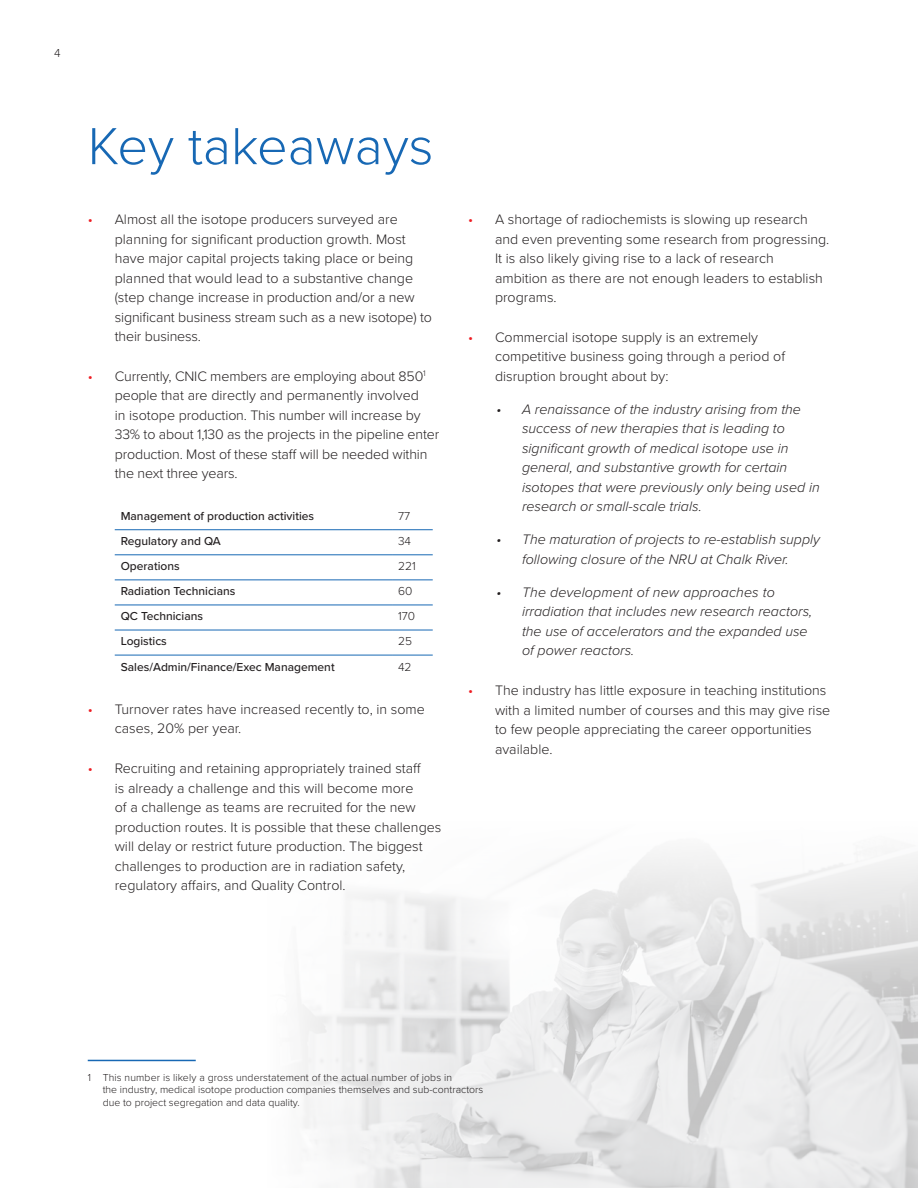
<style>
.page{position:relative;width:918px;height:1188px;background:#fff}
.page>*{position:absolute;margin:0;border:0;box-sizing:border-box;transform-origin:0 0}
.t1{font:300 54px "Proxima Nova";color:#1768b4}
.BODY{font:300 14.25px/19.5px "Proxima Nova";color:#231f20}
.BODY-2{font:italic 300 14.25px/19.5px "Proxima Nova";color:#231f20}
.BODY-3{font:500 12px "Proxima Nova";color:#231f20}
.BODY-4{font:300 12px "Proxima Nova";color:#231f20}
.Footnote{font:300 10.5px/12.6px "Proxima Nova";color:#231f20}
.s1{color:#ee1d23}
</style>
<div class="page">
<hr style="left:917px;top:0;width:1px;height:1188px;background:#edeff0">
<img style="left:458px;top:1012px;width:460px;height:176px">
<svg style="left:299px;top:1012px;width:159px;height:176px;fill:#f0f0f1"></svg>
<svg style="left:300px;top:810px;width:618px;height:202px;fill:#f4f4f5"></svg>
<hr style="left:88px;top:1060px;width:108px;height:1px;background:#1768b4">
<hr style="left:115px;top:529px;width:277px;height:1px;background:#1768b4">
<hr style="left:392px;top:529px;width:41px;height:1px;background:#1768b4">
<hr style="left:115px;top:555px;width:277px;height:1px;background:#1768b4">
<hr style="left:392px;top:555px;width:41px;height:1px;background:#1768b4">
<hr style="left:115px;top:580px;width:277px;height:1px;background:#1768b4">
<hr style="left:392px;top:580px;width:41px;height:1px;background:#1768b4">
<hr style="left:115px;top:605px;width:277px;height:1px;background:#1768b4">
<hr style="left:392px;top:605px;width:41px;height:1px;background:#1768b4">
<hr style="left:115px;top:630px;width:277px;height:1px;background:#1768b4">
<hr style="left:392px;top:630px;width:41px;height:1px;background:#1768b4">
<hr style="left:115px;top:655px;width:277px;height:1px;background:#1768b4">
<hr style="left:392px;top:655px;width:41px;height:1px;background:#1768b4">
<p class="BODY-4" style="left:54px;top:44px;width:8px">4</p>
<h1 class="t1" style="left:88px;top:106px;width:347px">Key takeaways</h1>
<p class="BODY" style="left:115px;top:209px;width:319px;text-indent:-27px"><span class="s1">•</span> Almost all the isotope producers surveyed are planning for significant production growth. Most have major capital projects taking place or being planned that would lead to a substantive change (step change increase in production and/or a new significant business stream such as a new isotope) to their business.</p>
<p class="BODY" style="left:115px;top:366px;width:326px;text-indent:-27px"><span class="s1">•</span> Currently, CNIC members are employing about 850<sup>1 </sup>people that are directly and permanently involved<br>in isotope production. This number will increase by 33% to about 1,130 as the projects in the pipeline enter production. Most of these staff will be needed within the next three years.</p>
<p class="BODY-3" style="left:121px;top:507px;width:195px">Management of production activities</p>
<p class="BODY-4" style="left:398px;top:507px;width:14px">77</p>
<p class="BODY-3" style="left:121px;top:532px;width:102px">Regulatory and QA</p>
<p class="BODY-4" style="left:398px;top:532px;width:15px">34</p>
<p class="BODY-3" style="left:121px;top:557px;width:60px">Operations</p>
<p class="BODY-4" style="left:398px;top:557px;width:19px">221</p>
<p class="BODY-3" style="left:121px;top:582px;width:116px">Radiation Technicians</p>
<p class="BODY-4" style="left:398px;top:582px;width:16px">60</p>
<p class="BODY-3" style="left:121px;top:607px;width:84px">QC Technicians</p>
<p class="BODY-4" style="left:398px;top:607px;width:19px">170</p>
<p class="BODY-3" style="left:121px;top:633px;width:48px">Logistics</p>
<p class="BODY-4" style="left:398px;top:633px;width:15px">25</p>
<p class="BODY-3" style="left:121px;top:658px;width:215px">Sales/Admin/Finance/Exec Management</p>
<p class="BODY-4" style="left:398px;top:658px;width:15px">42</p>
<p class="BODY" style="left:115px;top:699px;width:312px;text-indent:-27px"><span class="s1">•</span> Turnover rates have increased recently to, in some cases, 20% per year.</p>
<p class="BODY" style="left:115px;top:758px;width:328px;text-indent:-27px"><span class="s1">•</span> Recruiting and retaining appropriately trained staff<br>is already a challenge and this will become more<br>of a challenge as teams are recruited for the new production routes. It is possible that these challenges will delay or restrict future production. The biggest challenges to production are in radiation safety, regulatory affairs, and Quality Control.</p>
<p class="BODY" style="left:495px;top:209px;width:336px;text-indent:-27px"><span class="s1">•</span> A shortage of radiochemists is slowing up research and even preventing some research from progressing.<br>It is also likely giving rise to a lack of research ambition as there are not enough leaders to establish programs.</p>
<p class="BODY" style="left:495px;top:327px;width:292px;text-indent:-27px"><span class="s1">•</span> Commercial isotope supply is an extremely competitive business going through a period of disruption brought about by:</p>
<p class="BODY-2" style="left:522px;top:399px;width:299px;text-indent:-26px">• A renaissance of the industry arising from the success of new therapies that is leading to significant growth of medical isotope use in general, and substantive growth for certain isotopes that were previously only being used in research or small-scale trials.</p>
<p class="BODY-2" style="left:496px;top:529px;width:325px;text-align:center">• The maturation of projects to re-establish supply following closure of the NRU at Chalk River.</p>
<p class="BODY-2" style="left:522px;top:582px;width:292px;text-indent:-26px">• The development of new approaches to irradiation that includes new research reactors, the use of accelerators and the expanded use of power reactors.</p>
<p class="BODY" style="left:495px;top:680px;width:337px;text-indent:-27px"><span class="s1">•</span> The industry has little exposure in teaching institutions with a limited number of courses and this may give rise to few people appreciating the career opportunities available.</p>
<p class="Footnote" style="left:103px;top:1070px;width:382px;text-indent:-15px">1 This number is likely a gross understatement of the actual number of jobs in<br>the industry, medical isotope production companies themselves and sub-contractors due to project segregation and data quality.</p>
</div>
